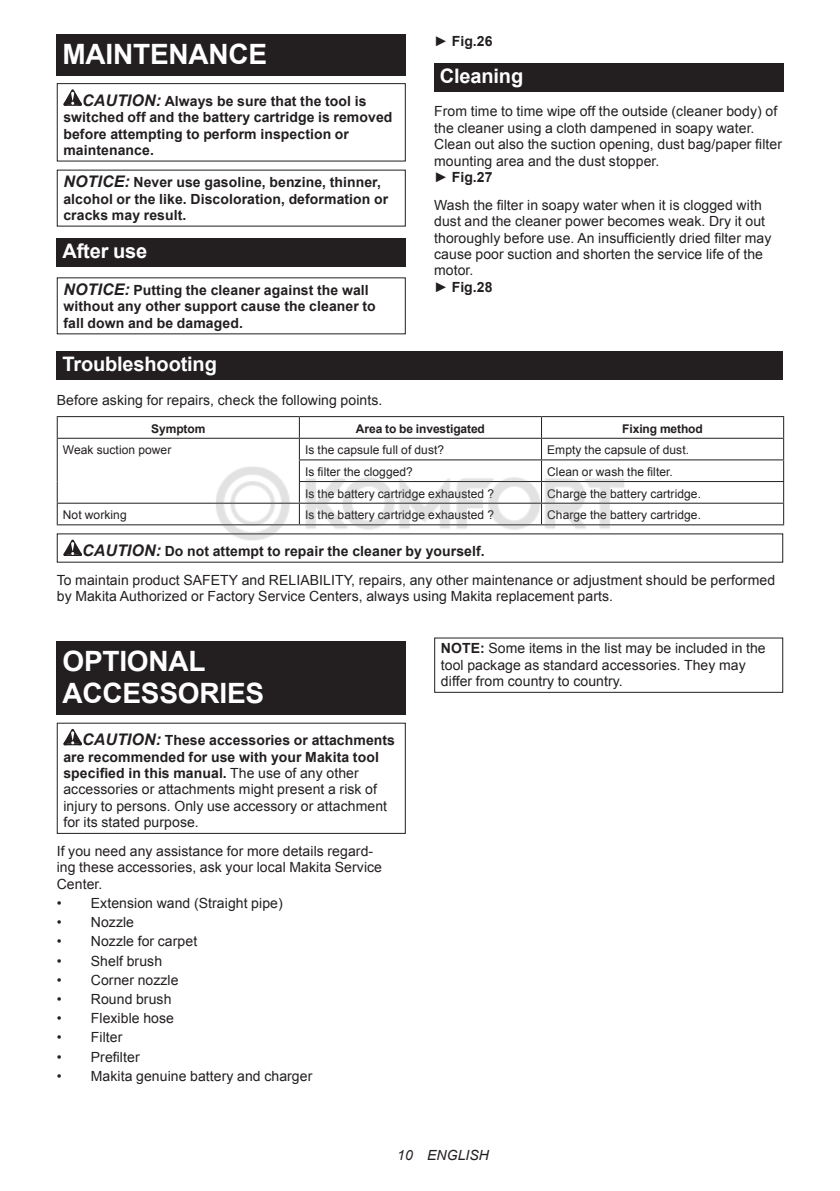
<style>
.page{position:relative;width:840px;height:1191px;background:#fff}
.page>*{position:absolute;margin:0;border:0;box-sizing:border-box;transform-origin:0 0}
.t1{font:700 28px/32.8px "Arial";letter-spacing:-.01em;color:#fff}
.t2{font:700 20px "Arial";letter-spacing:-.01em;color:#fff}
.t3{font:14px/16.4px "Arial";letter-spacing:.005em;color:#231f20}
.t4{font:700 14px/16.4px "Arial";letter-spacing:.005em;color:#231f20}
.t5{font:italic 14px "Arial";letter-spacing:.005em;color:#231f20}
.t6{font:12px "Arial";letter-spacing:.005em;color:#231f20}
.t7{font:700 12px "Arial";letter-spacing:-.01em;color:#231f20}
.s1{font-style:italic;font-size:16px}
.s2{font-weight:400}
.s3{font-weight:700}
.s4{font-weight:700;font-style:italic;font-size:16px}
</style>
<div class="page">
<div style="left:57px;top:34px;width:348px;height:41px;background:#231f20"></div>
<svg style="left:63px;top:89px;width:19px;height:17px"></svg>
<div style="left:57px;top:83px;width:348px;height:79px;border:1px solid #231f20"></div>
<div style="left:57px;top:238px;width:348px;height:28px;background:#231f20"></div>
<div style="left:434px;top:63px;width:348px;height:29px;background:#231f20"></div>
<div style="left:57px;top:351px;width:725px;height:29px;background:#231f20"></div>
<hr style="left:57px;top:416px;width:242px;height:1px;background:#231f20">
<hr style="left:299px;top:416px;width:242px;height:1px;background:#231f20">
<hr style="left:541px;top:416px;width:242px;height:1px;background:#231f20">
<hr style="left:57px;top:438px;width:242px;height:1px;background:#231f20">
<hr style="left:299px;top:438px;width:242px;height:1px;background:#231f20">
<hr style="left:541px;top:438px;width:242px;height:1px;background:#231f20">
<hr style="left:541px;top:459px;width:242px;height:1px;background:#231f20">
<hr style="left:541px;top:481px;width:242px;height:1px;background:#231f20">
<hr style="left:57px;top:503px;width:242px;height:1px;background:#231f20">
<svg style="left:57px;top:417px;width:1px;height:107px"></svg>
<svg style="left:299px;top:417px;width:1px;height:40px"></svg>
<hr style="left:541px;top:503px;width:242px;height:1px;background:#231f20">
<hr style="left:57px;top:524px;width:242px;height:1px;background:#231f20">
<hr style="left:541px;top:524px;width:242px;height:1px;background:#231f20">
<svg style="left:63px;top:539px;width:19px;height:17px"></svg>
<div style="left:57px;top:641px;width:348px;height:73px;background:#231f20"></div>
<svg style="left:63px;top:729px;width:19px;height:16px"></svg>
<div style="left:57px;top:722px;width:348px;height:112px;border:1px solid #231f20"></div>
<div style="left:434px;top:637px;width:348px;height:56px;border:1px solid #231f20"></div>
<img style="left:210px;top:457px;width:419px;height:83px">
<h1 class="t1" style="left:62px;top:40px;width:206px">MAINTENANCE</h1>
<p class="t4" style="left:63px;top:94px;width:330px;text-indent:19px"><span class="s1">CAUTION:</span> Always be sure that the tool is switched off and the battery cartridge is removed before attempting to perform inspection or maintenance.</p>
<p class="t4" style="left:63px;top:175px;width:326px"><span class="s1">NOTICE:</span> Never use gasoline, benzine, thinner, alcohol or the like. Discoloration, deformation or cracks may result.</p>
<h2 class="t2" style="left:62px;top:243px;width:86px">After use</h2>
<p class="t4" style="left:63px;top:283px;width:314px"><span class="s1">NOTICE:</span> Putting the cleaner against the wall without any other support cause the cleaner to fall down and be damaged.</p>
<p class="t4" style="left:434px;top:34px;width:60px"><span class="s2">►</span> Fig.26</p>
<h2 class="t2" style="left:439px;top:68px;width:85px">Cleaning</h2>
<p class="t3" style="left:434px;top:105px;width:349px">From time to time wipe off the outside (cleaner body) of the cleaner using a cloth dampened in soapy water.<br>Clean out also the suction opening, dust bag/paper filter mounting area and the dust stopper.<br>► <span class="s3">Fig.27</span></p>
<p class="t3" style="left:434px;top:197px;width:338px">Wash the filter in soapy water when it is clogged with dust and the cleaner power becomes weak. Dry it out thoroughly before use. An insufficiently dried filter may cause poor suction and shorten the service life of the motor.<br>► <span class="s3">Fig.28</span></p>
<h2 class="t2" style="left:62px;top:356px;width:156px">Troubleshooting</h2>
<p class="t3" style="left:57px;top:393px;width:327px">Before asking for repairs, check the following points.</p>
<p class="t7" style="left:151px;top:423px;width:56px">Symptom</p>
<p class="t7" style="left:356px;top:423px;width:130px">Area to be investigated</p>
<p class="t7" style="left:622px;top:423px;width:82px">Fixing method</p>
<p class="t6" style="left:63px;top:442px;width:110px">Weak suction power</p>
<p class="t6" style="left:305px;top:445px;width:140px">Is the capsule full of dust?</p>
<p class="t6" style="left:547px;top:442px;width:143px">Empty the capsule of dust.</p>
<p class="t6" style="left:305px;top:464px;width:109px">Is filter the clogged?</p>
<p class="t6" style="left:547px;top:464px;width:127px">Clean or wash the filter.</p>
<p class="t6" style="left:305px;top:488px;width:190px">Is the battery cartridge exhausted ?</p>
<p class="t6" style="left:547px;top:488px;width:155px">Charge the battery cartridge.</p>
<p class="t6" style="left:63px;top:510px;width:65px">Not working</p>
<p class="t6" style="left:305px;top:510px;width:190px">Is the battery cartridge exhausted ?</p>
<p class="t6" style="left:547px;top:510px;width:155px">Charge the battery cartridge.</p>
<p class="t3" style="left:57px;top:537px;width:719px;line-height:28.8px;text-indent:25px"><span class="s4">CAUTION:</span> <span class="s3">Do not attempt to repair the cleaner by yourself.<br></span>To maintain product SAFETY and RELIABILITY, repairs, any other maintenance or adjustment should be performed</p>
<p class="t3" style="left:57px;top:588px;width:557px">by Makita Authorized or Factory Service Centers, always using Makita replacement parts.</p>
<h1 class="t1" style="left:62px;top:646px;width:203px">OPTIONAL<br>ACCESSORIES</h1>
<p class="t3" style="left:63px;top:733px;width:333px;text-indent:19px"><span class="s4">CAUTION:</span> <span class="s3">These accessories or attachments are recommended for use with your Makita tool specified in this manual.</span> The use of any other accessories or attachments might present a risk of injury to persons. Only use accessory or attachment for its stated purpose.</p>
<p class="t3" style="left:57px;top:844px;width:326px">If you need any assistance for more details regard&shy;ing these accessories, ask your local Makita Service<br>Center.</p>
<p class="t3" style="left:57px;top:895px;width:227px">• Extension wand (Straight pipe)</p>
<p class="t3" style="left:57px;top:914px;width:79px">• Nozzle</p>
<p class="t3" style="left:57px;top:933px;width:142px">• Nozzle for carpet</p>
<p class="t3" style="left:57px;top:952px;width:107px">• Shelf brush</p>
<p class="t3" style="left:57px;top:971px;width:123px">• Corner nozzle</p>
<p class="t3" style="left:57px;top:991px;width:116px">• Round brush</p>
<p class="t3" style="left:57px;top:1010px;width:119px">• Flexible hose</p>
<p class="t3" style="left:57px;top:1029px;width:67px">• Filter</p>
<p class="t3" style="left:57px;top:1048px;width:84px">• Prefilter</p>
<p class="t3" style="left:57px;top:1067px;width:257px">• Makita genuine battery and charger</p>
<p class="t3" style="left:440px;top:640px;width:326px"><span class="s3">NOTE:</span> Some items in the list may be included in the tool package as standard accessories. They may differ from country to country.</p>
<p class="t5" style="left:397px;top:1147px;width:93px">10 ENGLISH</p>
</div>
